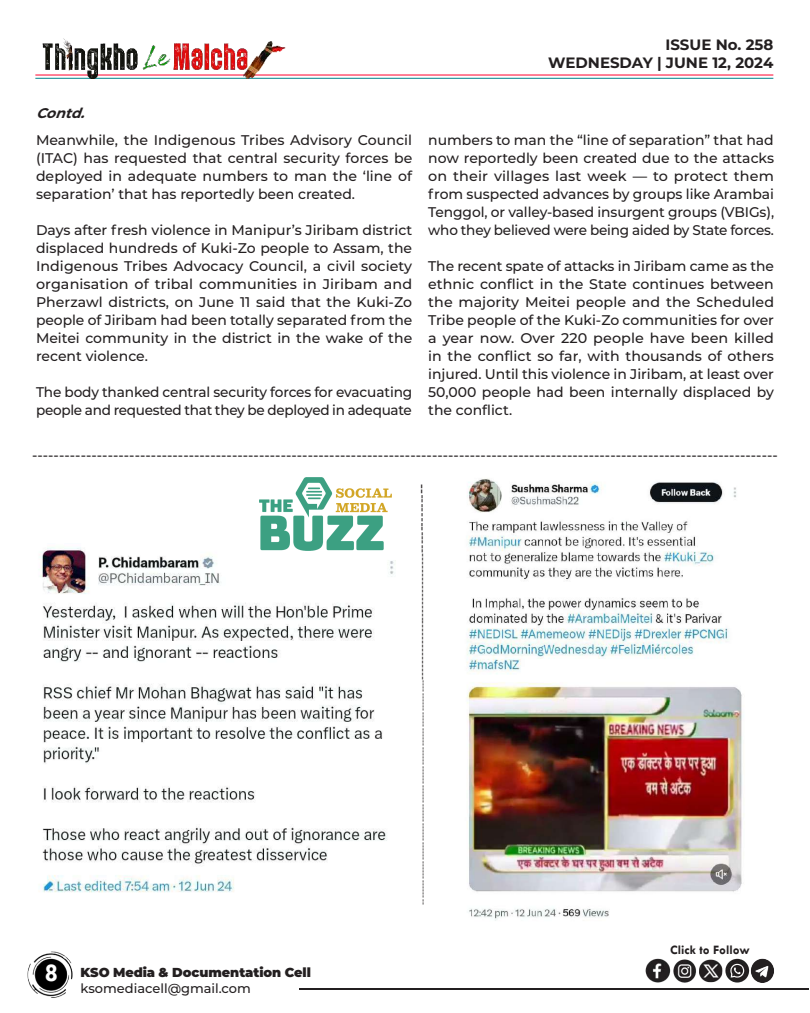
<style>
.page{position:relative;width:810px;height:1013px;background:#fff}
.page>*{position:absolute;margin:0;border:0;box-sizing:border-box;transform-origin:0 0}
.t1{font:700 26px "Tw Cen";color:#fff}
.t2{font:700 15px/18px "Montserrat";color:#231f20;text-align:right}
.t3{font:500 14px/18px "Montserrat";letter-spacing:-.01em;color:#231f20;text-align:justify}
.t4{font:italic 700 14px "Montserrat";color:#231f20}
.t5{font:900 13px "Montserrat";letter-spacing:-.005em;color:#231f20}
.t6{font:500 13px "Montserrat";color:#231f20}
.t7{font:700 13px "Tw Cen";color:#231f20}
.t8{font:500 8.2px "Montserrat";color:#231f20}
.s1{font-size:10.2px}
.s2{font-size:11.4px}
.s3{font-size:12.3px}
.s4{font-size:12px}
.s5{font-size:13.6px}
</style>
<div class="page">
<hr style="left:299px;top:988px;width:509px;height:1px;background:#231f20">
<img style="left:27px;top:951px;width:46px;height:47px">
<hr style="left:35px;top:74px;width:738px;height:1px;background:#ff002d">
<hr style="left:35px;top:78px;width:738px;height:1px;background:#00848b">
<img style="left:35px;top:38px;width:254px;height:41px">
<img style="left:645px;top:958px;width:129px;height:25px">
<img style="left:40px;top:547px;width:356px;height:346px">
<img style="left:259px;top:477px;width:132px;height:73px">
<img style="left:467px;top:478px;width:275px;height:443px">
<p class="t4" style="left:36px;top:102px;width:56px">Contd.</p>
<p class="t3" style="left:36px;top:130px;width:378px">Meanwhile, the Indigenous Tribes Advisory Council (ITAC) has requested that central security forces be deployed in adequate numbers to man the ‘line of separation’ that has reportedly been created.</p>
<p class="t3" style="left:36px;top:220px;width:378px">Days after fresh violence in Manipur’s Jiribam district displaced hundreds of Kuki-Zo people to Assam, the Indigenous Tribes Advocacy Council, a civil society organisation of tribal communities in Jiribam and Pherzawl districts, on June 11 said that the Kuki-Zo people of Jiribam had been totally separated from the Meitei community in the district in the wake of the recent violence.</p>
<p class="t3" style="left:36px;top:382px;width:378px">The body thanked central security forces for evacuating people and requested that they be deployed in adequate</p>
<p class="t2" style="left:548px;top:35px;width:227px">ISSUE No. 258<br>WEDNESDAY | JUNE 12, 2024</p>
<p class="t3" style="left:428px;top:130px;width:347px">numbers to man the “line of separation” that had now reportedly been created due to the attacks on their villages last week — to protect them from suspected advances by groups like Arambai Tenggol, or valley-based insurgent groups (VBIGs), who they believed were being aided by State forces.</p>
<p class="t3" style="left:428px;top:256px;width:347px">The recent spate of attacks in Jiribam came as the ethnic conflict in the State continues between the majority Meitei people and the Scheduled Tribe people of the Kuki-Zo communities for over a year now. Over 220 people have been killed in the conflict so far, with thousands of others injured. Until this violence in Jiribam, at least over 50,000 people had been internally displaced by the conflict.</p>
<p class="t3" style="left:32px;top:445px;width:747px">------------------------------------------------------------------------------------------------------------------------------------------</p>
<h1 class="t1" style="left:44px;top:957px;width:15px">8</h1>
<p class="t5" style="left:81px;top:962px;width:232px">KSO Media &amp; Documentation Cell</p>
<p class="t6" style="left:81px;top:978px;width:172px">ksomediacell@gmail.com</p>
<p class="t8" style="left:417px;top:904px;width:423px;rotate:-90deg">-----------------------------------------------------------------------<span class="s1">--------------------------------</span><span class="s2">-----</span><span class="s3">--</span><span class="s4">------</span><span class="s5">--</span></p>
<p class="t7" style="left:670px;top:942px;width:81px">Click to Follow</p>
</div>
